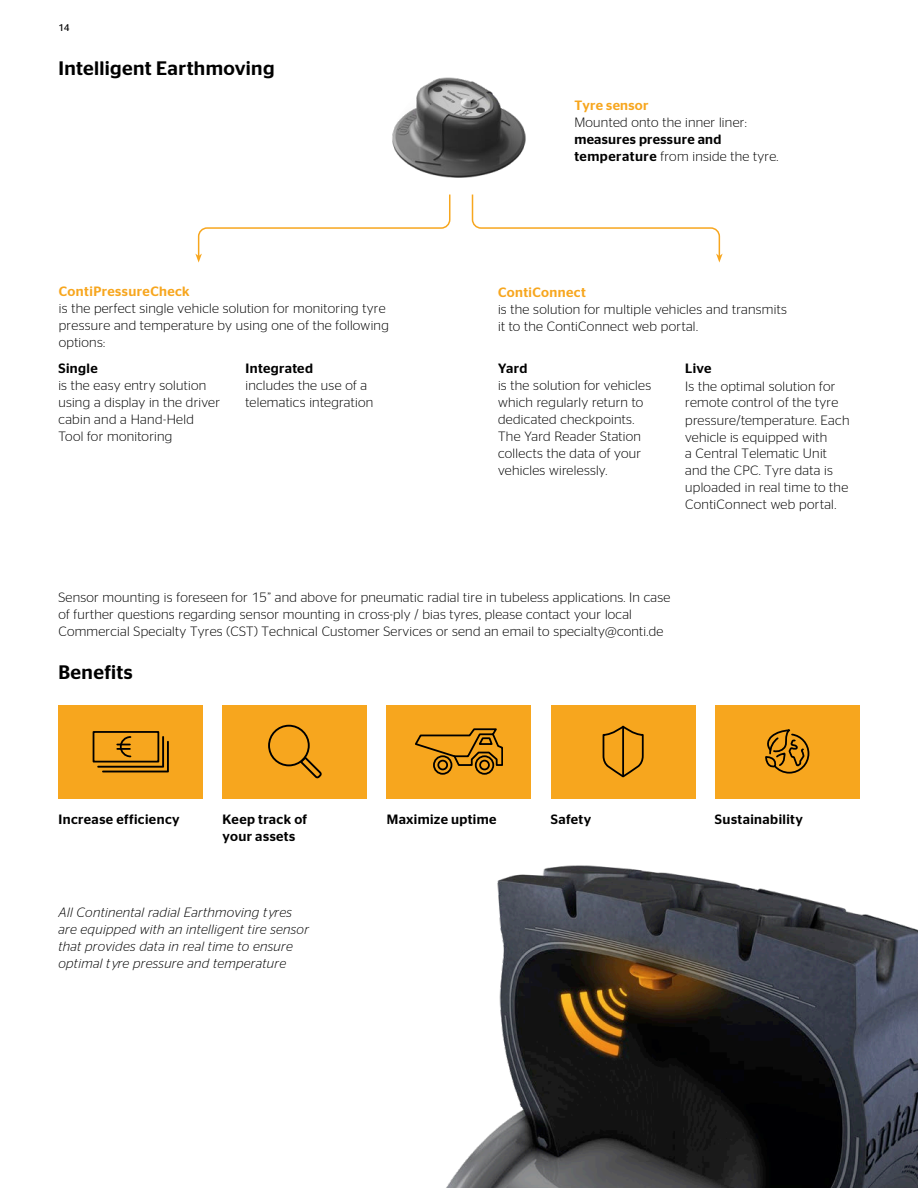
<style>
.page{position:relative;width:918px;height:1188px;background:#fff}
.page>*{position:absolute;margin:0;border:0;box-sizing:border-box;transform-origin:0 0}
.t1{font:500 19.5px "Continental Stag Sans";letter-spacing:.02em;color:#000}
.t2{font:300 13.5px/17px "Continental Stag Sans";letter-spacing:.02em;color:#000}
.t3{font:300 13.5px/17px "Stag Sans";letter-spacing:.02em;color:#000}
.t4{font:500 13.5px/17px "Continental Stag Sans";letter-spacing:.03em;color:#000}
.t5{font:italic 300 13.5px/17px "Continental Stag Sans";letter-spacing:.02em;color:#000}
.t6{font:500 13.5px "Continental Stag Sans";letter-spacing:.03em;color:#f7a61e}
.t7{font:9.75px "Continental Stag Sans";color:#000}
.s1{font-weight:500;color:#f7a61e}
.s2{font-family:"Stag Sans"}
.s3{font-family:"Stag Sans";font-weight:500;color:#f7a61e}
.s4{font-weight:300}
.s5{font-family:"Stag Sans";font-weight:300}
</style>
<div class="page">
<div style="left:58px;top:705px;width:145px;height:93px;background:#f7a61e"></div>
<div style="left:93px;top:731px;width:66px;height:32px;border:2px solid #000"></div>
<svg style="left:97px;top:735px;width:72px;height:37px"></svg>
<div style="left:223px;top:705px;width:144px;height:93px;background:#f7a61e"></div>
<svg style="left:268px;top:725px;width:54px;height:53px"></svg>
<div style="left:387px;top:705px;width:144px;height:93px;background:#f7a61e"></div>
<div style="left:437px;top:760px;width:11px;height:10px;border:2px solid #000;border-radius:50%"></div>
<div style="left:433px;top:755px;width:19px;height:20px;border:2px solid #000;border-radius:50%"></div>
<div style="left:479px;top:760px;width:11px;height:10px;border:2px solid #000;border-radius:50%"></div>
<div style="left:475px;top:755px;width:19px;height:20px;border:2px solid #000;border-radius:50%"></div>
<svg style="left:415px;top:728px;width:88px;height:39px"></svg>
<div style="left:551px;top:705px;width:144px;height:93px;background:#f7a61e"></div>
<svg style="left:602px;top:725px;width:42px;height:53px"></svg>
<hr style="left:622px;top:727px;width:2px;height:49px;background:#000">
<div style="left:715px;top:705px;width:145px;height:93px;background:#f7a61e"></div>
<svg style="left:765px;top:729px;width:45px;height:45px"></svg>
<img style="left:446px;top:865px;width:472px;height:323px">
<img style="left:392px;top:77px;width:134px;height:101px">
<svg style="left:471px;top:194px;width:252px;height:69px"></svg>
<svg style="left:195px;top:194px;width:256px;height:69px"></svg>
<p class="t7" style="left:58px;top:22px;width:13px">14</p>
<h1 class="t1" style="left:58px;top:57px;width:218px">Intelligent Earthmoving</h1>
<p class="t2" style="left:59px;top:283px;width:331px"><span class="s1">ContiPressureCheck<br></span>is the perfect single vehicle solution for monitoring t<span class="s2">y</span>re pressure and temperature by using one of the following options:</p>
<p class="t4" style="left:58px;top:360px;width:41px">Single</p>
<p class="t2" style="left:58px;top:377px;width:163px">is the easy entry solution using a display in the driver cabin and a Hand-Held<br>Tool for monitoring</p>
<p class="t4" style="left:246px;top:360px;width:69px">Integrated</p>
<p class="t2" style="left:246px;top:377px;width:129px">includes the use of a telematics integration</p>
<p class="t2" style="left:574px;top:96px;width:174px;line-height:17.7px"><span class="s3">Tyr</span><span class="s1">e sensor<br></span>Mounted onto the inner liner:</p>
<p class="t4" style="left:574px;top:130px;width:206px">measures pressure and temperature <span class="s4">from inside the</span> <span class="s5">ty</span><span class="s4">re.</span></p>
<p class="t6" style="left:498px;top:284px;width:89px">ContiConnect</p>
<p class="t2" style="left:498px;top:300px;width:290px">is the solution for multiple vehicles and transmits it to the ContiConnect web portal.</p>
<p class="t4" style="left:498px;top:360px;width:31px">Yard</p>
<p class="t2" style="left:498px;top:377px;width:155px">is the solution for vehicles which regularly return to dedicated checkpoints.<br>The Yard Reader Station collects the data of your vehicles wirelessly.</p>
<p class="t4" style="left:685px;top:360px;width:28px">Live</p>
<p class="t2" style="left:685px;top:377px;width:166px">Is the optimal solution for remote control of the t<span class="s2">y</span>re pressure/temperature. Each vehicle is equipped with<br>a Central Telematic Unit and the CPC. T<span class="s2">y</span>re data is uploaded in real time to the<br>ContiConnect web portal.</p>
<p class="t2" style="left:58px;top:589px;width:614px">Sensor mounting is foreseen for 15” and above for pneumatic radial tire in tubeless applications. <span class="s2">In case</span></p>
<p class="t3" style="left:58px;top:606px;width:606px">of further questions regarding sensor mounting in cross-ply / bias tyres, please contact your local<br>Commercial Specialty Tyres (CST) Technical Customer Services or send an email to specialty@conti.de</p>
<h1 class="t1" style="left:58px;top:661px;width:76px">Benefits</h1>
<p class="t4" style="left:58px;top:811px;width:123px">Increase efficiency</p>
<p class="t4" style="left:223px;top:811px;width:86px">Keep track of your assets</p>
<p class="t4" style="left:387px;top:811px;width:111px">Maximize uptime</p>
<p class="t4" style="left:551px;top:811px;width:42px">Safety</p>
<p class="t4" style="left:715px;top:811px;width:89px">Sustainability</p>
<p class="t5" style="left:58px;top:904px;width:252px">All Continental radial Earthmoving t<span class="s2">y</span>res are equipped with an intelligent tire sensor that provides data in real time to ensure optimal t<span class="s2">y</span>re pressure and temperature</p>
</div>
